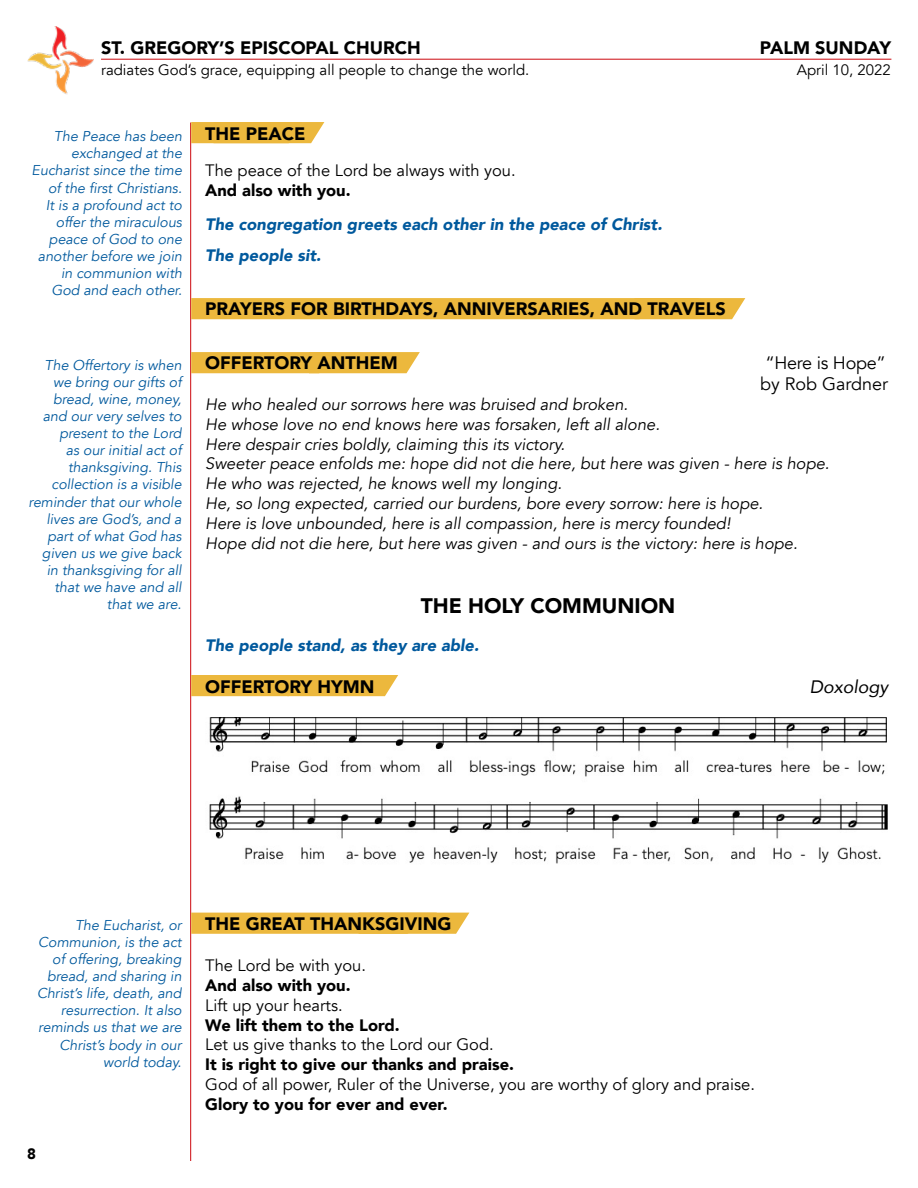
<style>
.page{position:relative;width:918px;height:1188px;background:#fff}
.page>*{position:absolute;margin:0;border:0;box-sizing:border-box;transform-origin:0 0}
.t1{font:900 21px "Avenir";color:#000}
.t2{font:900 18px "Avenir";color:#000}
.t3{font:18px/21.6px "Avenir";letter-spacing:-.005em;color:#000}
.t4{font:italic 18px "Avenir";color:#000}
.t5{font:italic 16.5px/19.8px "Avenir";color:#000}
.t6{font:16.5px "Avenir";color:#000}
.t7{font:900 16.5px "Avenir";color:#000}
.t8{font:italic 900 16.5px/30.6px "Avenir";color:#00599d}
.t9{font:15px "Avenir";color:#000}
.t10{font:900 15px "Avenir";color:#000}
.t11{font:italic 14.25px/17.1px "Avenir";color:#00599d;text-align:right}
</style>
<div class="page">
<hr style="left:190px;top:123px;width:1px;height:1038px;background:#d2232a">
<hr style="left:101px;top:59px;width:790px;height:1px;background:#d2232a">
<img style="left:27px;top:27px;width:89px;height:68px">
<div style="left:191px;top:122px;width:133px;height:21px;background:#ecb83d"></div>
<div style="left:191px;top:298px;width:554px;height:21px;background:#ecb83d"></div>
<svg style="left:191px;top:352px;width:229px;height:21px;background:#ecba43"></svg>
<div style="left:191px;top:675px;width:207px;height:21px;background:#ecb83d"></div>
<svg style="left:191px;top:913px;width:278px;height:21px;background:#ecba43"></svg>
<img style="left:209px;top:718px;width:679px;height:146px">
<p class="t2" style="left:101px;top:33px;width:321px">ST. GREGORY’S EPISCOPAL CHURCH</p>
<p class="t9" style="left:101px;top:61px;width:430px">radiates God’s grace, equipping all people to change the world.</p>
<p class="t2" style="left:760px;top:33px;width:133px">PALM SUNDAY</p>
<p class="t9" style="left:797px;top:61px;width:96px">April 10, 2022</p>
<p class="t11" style="left:32px;top:128px;width:152px">The Peace has been exchanged at the<br>Eucharist since the time of the first Christians.<br>It is a profound act to offer the miraculous peace of God to one another before we join in communion with<br>God and each other.</p>
<p class="t2" style="left:205px;top:118px;width:102px">THE PEACE</p>
<p class="t6" style="left:205px;top:161px;width:312px">The peace of the Lord be always with you.</p>
<p class="t7" style="left:205px;top:176px;width:147px">And also with you.</p>
<p class="t8" style="left:205px;top:209px;width:458px">The congregation greets each other in the peace of Christ.<br>The people sit.</p>
<p class="t2" style="left:205px;top:293px;width:522px">PRAYERS FOR BIRTHDAYS, ANNIVERSARIES, AND TRAVELS</p>
<p class="t2" style="left:205px;top:347px;width:194px">OFFERTORY ANTHEM</p>
<p class="t3" style="left:760px;top:352px;width:130px">“Here is Hope” by Rob Gardner</p>
<p class="t5" style="left:205px;top:395px;width:626px">He who healed our sorrows here was bruised and broken.<br>He whose love no end knows here was forsaken, left all alone.<br>Here despair cries boldly, claiming this its victory.<br>Sweeter peace enfolds me: hope did not die here, but here was given - here is hope.<br>He who was rejected, he knows well my longing.<br>He, so long expected, carried our burdens, bore every sorrow: here is hope.<br>Here is love unbounded, here is all compassion, here is mercy founded!<br>Hope did not die here, but here was given - and ours is the victory: here is hope.</p>
<p class="t11" style="left:29px;top:357px;width:155px">The Offertory is when we bring our gifts of bread, wine, money, and our very selves to present to the Lord<br>as our initial act of thanksgiving. This collection is a visible reminder that our whole lives are God’s, and a part of what God has given us we give back in thanksgiving for all that we have and all that we are.</p>
<h1 class="t1" style="left:421px;top:588px;width:256px">THE HOLY COMMUNION</h1>
<p class="t8" style="left:205px;top:630px;width:275px">The people stand, as they are able.</p>
<p class="t2" style="left:205px;top:671px;width:171px">OFFERTORY HYMN</p>
<p class="t4" style="left:810px;top:675px;width:80px">Doxology</p>
<p class="t11" style="left:37px;top:917px;width:146px">The Eucharist, or<br>Communion, is the act of offering, breaking bread, and sharing in<br>Christ’s life, death, and resurrection. It also reminds us that we are<br>Christ’s body in our world today.</p>
<p class="t10" style="left:27px;top:1141px;width:10px">8</p>
<p class="t2" style="left:205px;top:908px;width:248px">THE GREAT THANKSGIVING</p>
<p class="t6" style="left:205px;top:956px;width:162px">The Lord be with you.</p>
<p class="t7" style="left:205px;top:971px;width:147px">And also with you.</p>
<p class="t6" style="left:205px;top:995px;width:139px">Lift up your hearts.</p>
<p class="t7" style="left:205px;top:1011px;width:196px">We lift them to the Lord.</p>
<p class="t6" style="left:205px;top:1035px;width:290px">Let us give thanks to the Lord our God.</p>
<p class="t7" style="left:205px;top:1050px;width:310px">It is right to give our thanks and praise.</p>
<p class="t6" style="left:205px;top:1074px;width:551px">God of all power, Ruler of the Universe, you are worthy of glory and praise.</p>
<p class="t7" style="left:205px;top:1090px;width:244px">Glory to you for ever and ever.</p>
</div>
